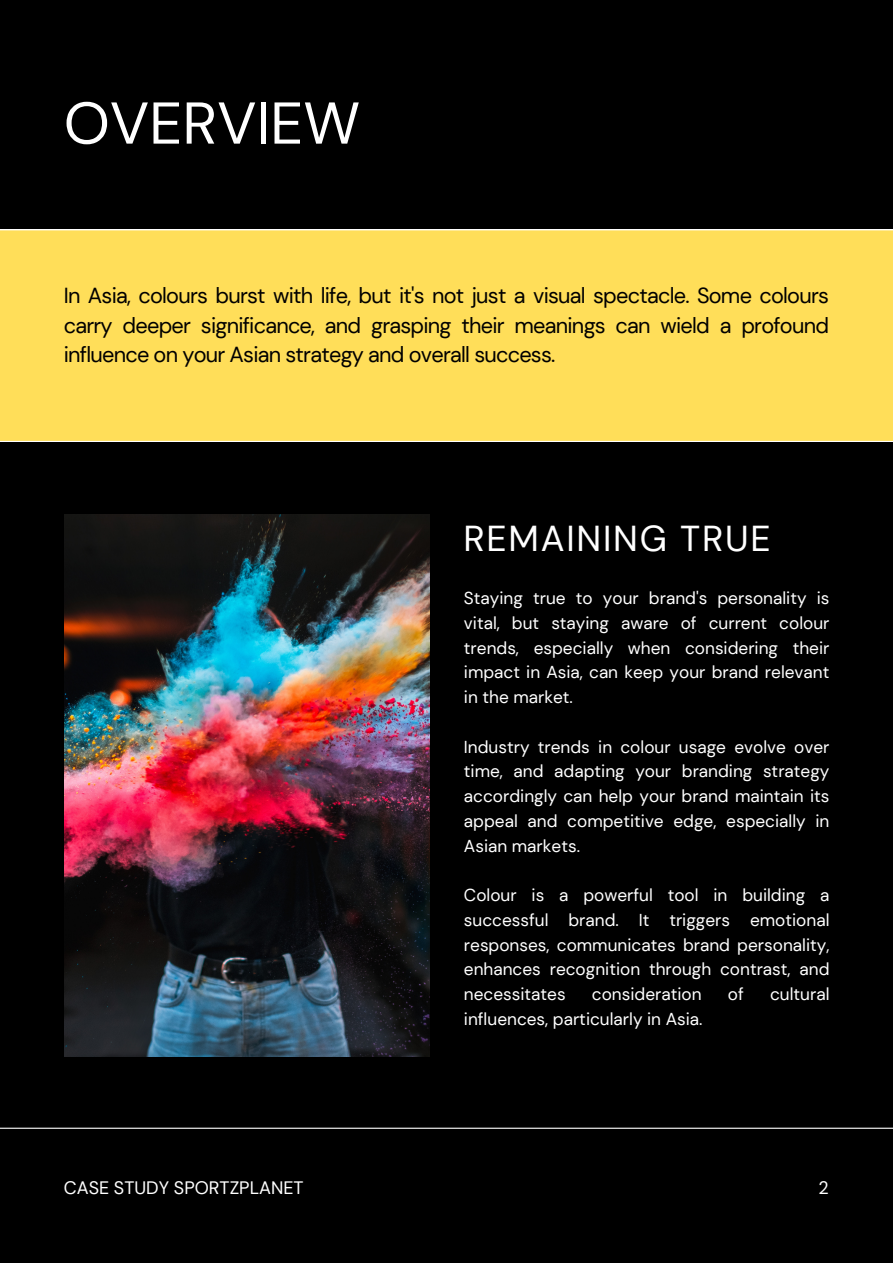
<style>
.page{position:relative;width:893px;height:1264px;background:#fff}
.page>*{position:absolute;margin:0;border:0;box-sizing:border-box;transform-origin:0 0}
.t1{font:58.8px "DM Sans";color:#fff}
.t2{font:36px "DM Sans";letter-spacing:.05em;color:#fff}
.t3{font:21.75px/29.2px "DM Sans";letter-spacing:-.035em;color:#000;text-align:justify}
.t4{font:18px "DM Sans";color:#fff}
.t5{font:17.25px/24.8px "DM Sans";color:#fff;text-align:justify}
</style>
<div class="page">
<div style="left:0;top:0;width:892px;height:1262px;background:#000"></div>
<hr style="left:0;top:1127px;width:892px;height:1px;background:#fff">
<img style="left:65px;top:514px;width:364px;height:542px">
<div style="left:0;top:229px;width:892px;height:213px;background:#ffde59"></div>
<p class="t1" style="left:64px;top:85px;width:298px">OVERVIEW</p>
<p class="t3" style="left:64px;top:281px;width:766px">In Asia, colours burst with life, but it's not just a visual spectacle. Some colours carry deeper significance, and grasping their meanings can wield a profound influence on your Asian strategy and overall success.</p>
<p class="t2" style="left:463px;top:515px;width:309px">REMAINING TRUE</p>
<p class="t5" style="left:464px;top:586px;width:367px">Staying true to your brand's personality is vital, but staying aware of current colour trends, especially when considering their impact in Asia, can keep your brand relevant in the market.</p>
<p class="t5" style="left:464px;top:734px;width:367px">Industry trends in colour usage evolve over time, and adapting your branding strategy accordingly can help your brand maintain its appeal and competitive edge, especially in Asian markets.</p>
<p class="t5" style="left:464px;top:882px;width:367px">Colour is a powerful tool in building a successful brand. It triggers emotional responses, communicates brand personality, enhances recognition through contrast, and necessitates</p>
<p class="t5" style="left:592px;top:981px;width:111px">consideration</p>
<p class="t5" style="left:727px;top:981px;width:17px">of</p>
<p class="t5" style="left:770px;top:981px;width:61px">cultural</p>
<p class="t5" style="left:464px;top:1006px;width:240px">influences, particularly in Asia.</p>
<p class="t4" style="left:64px;top:1175px;width:241px">CASE STUDY SPORTZPLANET</p>
<p class="t4" style="left:818px;top:1175px;width:12px">2</p>
</div>
